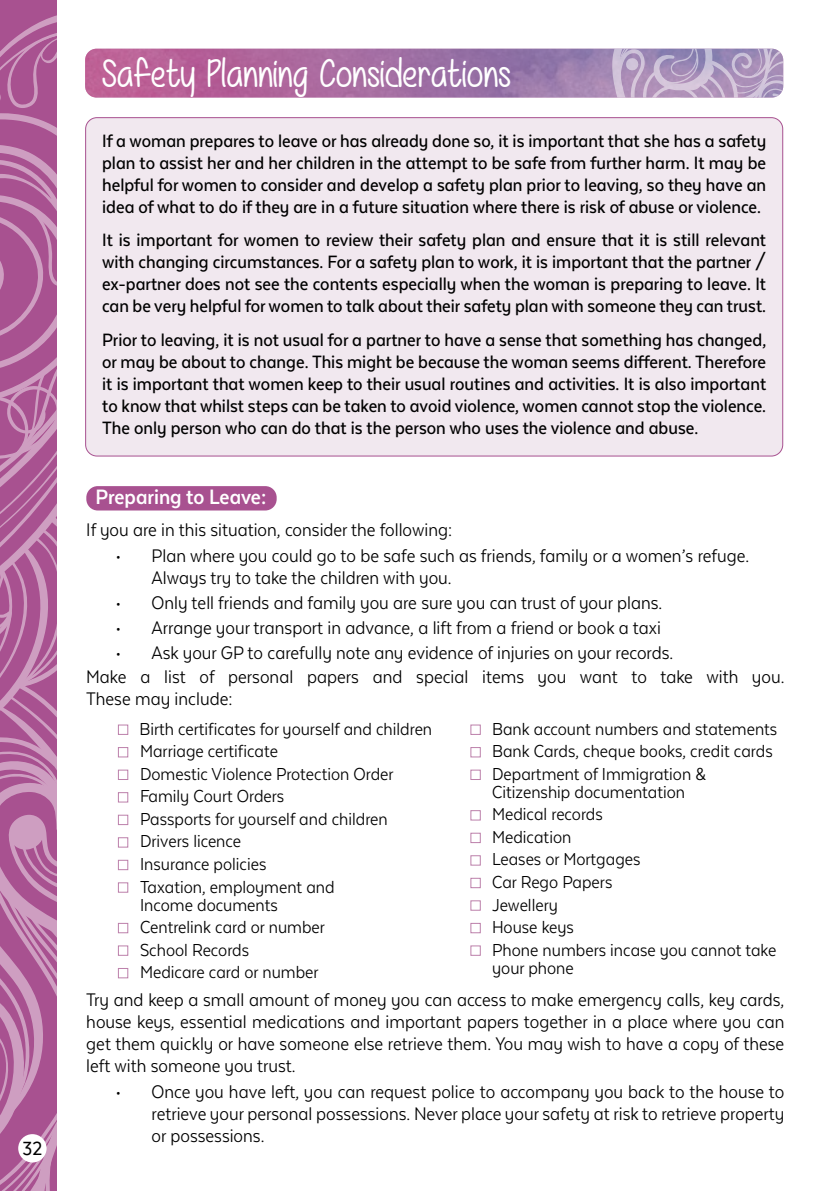
<style>
.page{position:relative;width:840px;height:1191px;background:#fff}
.page>*{position:absolute;margin:0;border:0;box-sizing:border-box;transform-origin:0 0}
.t1{font:40px "Mf Really Awesome";color:#fff}
.t2{font:700 24px "Texta Narrow Alt";color:#fff}
.t3{font:22px "Texta Narrow Alt";color:#000}
.t4{font:21px/22px "Texta Narrow Alt";color:#000}
.t5{font:500 20.6px/22px "Texta Narrow Alt";color:#000;text-align:justify}
.t6{font:20px/18px "Texta Narrow Alt";color:#000}
</style>
<div class="page">
<svg style="left:0;top:10px;width:57px;height:1181px;background:#b4699f"></svg>
<img style="left:85px;top:49px;width:501px;height:48px">
<svg style="left:586px;top:49px;width:196px;height:48px;background:#b09cc0"></svg>
<div style="left:86px;top:118px;width:696px;height:338px;background:#f1e8ef;border-radius:11px"></div>
<div style="left:118px;top:724px;width:10px;height:10px;background:#fff;border:1px solid #bc80aa"></div>
<div style="left:118px;top:747px;width:10px;height:10px;background:#fff;border:1px solid #bc80aa"></div>
<div style="left:118px;top:769px;width:10px;height:11px;background:#fff;border:1px solid #bc80aa"></div>
<div style="left:118px;top:792px;width:10px;height:10px;background:#fff;border:1px solid #bc80aa"></div>
<div style="left:118px;top:815px;width:10px;height:10px;background:#fff;border:1px solid #bc80aa"></div>
<div style="left:118px;top:837px;width:10px;height:10px;background:#fff;border:1px solid #bc80aa"></div>
<div style="left:118px;top:860px;width:10px;height:10px;background:#fff;border:1px solid #bc80aa"></div>
<div style="left:118px;top:882px;width:10px;height:10px;background:#fff;border:1px solid #bc80aa"></div>
<div style="left:118px;top:923px;width:10px;height:10px;background:#fff;border:1px solid #bc80aa"></div>
<div style="left:118px;top:945px;width:10px;height:10px;background:#fff;border:1px solid #bc80aa"></div>
<div style="left:118px;top:968px;width:10px;height:10px;background:#fff;border:1px solid #bc80aa"></div>
<div style="left:470px;top:724px;width:10px;height:10px;background:#fff;border:1px solid #bc80aa"></div>
<div style="left:470px;top:747px;width:10px;height:10px;background:#fff;border:1px solid #bc80aa"></div>
<div style="left:470px;top:769px;width:10px;height:11px;background:#fff;border:1px solid #bc80aa"></div>
<div style="left:470px;top:810px;width:10px;height:10px;background:#fff;border:1px solid #bc80aa"></div>
<div style="left:470px;top:833px;width:10px;height:10px;background:#fff;border:1px solid #bc80aa"></div>
<div style="left:470px;top:855px;width:10px;height:10px;background:#fff;border:1px solid #bc80aa"></div>
<div style="left:470px;top:878px;width:10px;height:10px;background:#fff;border:1px solid #bc80aa"></div>
<div style="left:470px;top:900px;width:10px;height:10px;background:#fff;border:1px solid #bc80aa"></div>
<div style="left:470px;top:923px;width:10px;height:10px;background:#fff;border:1px solid #bc80aa"></div>
<div style="left:470px;top:945px;width:10px;height:10px;background:#fff;border:1px solid #bc80aa"></div>
<div style="left:85px;top:485px;width:192px;height:26px;background:#a85190;border-radius:12px"></div>
<div style="left:84px;top:484px;width:194px;height:28px;border:2px solid #fff;border-radius:12px"></div>
<div style="left:18px;top:1134px;width:29px;height:28px;background:#fff;border-radius:50%"></div>
<div style="left:103px;top:57px;width:62px;height:30px;background:#bd6397"></div>
<svg style="left:181px;top:67px;width:14px;height:30px"></svg>
<svg style="left:208px;top:59px;width:13px;height:28px"></svg>
<svg style="left:227px;top:67px;width:15px;height:20px"></svg>
<svg style="left:273px;top:61px;width:4px;height:26px"></svg>
<svg style="left:293px;top:67px;width:14px;height:30px"></svg>
<svg style="left:320px;top:59px;width:15px;height:28px"></svg>
<svg style="left:380px;top:57px;width:66px;height:30px;background:#9e6ea3"></svg>
<svg style="left:462px;top:61px;width:4px;height:26px"></svg>
<p class="t3" style="left:23px;top:1136px;width:21px">32</p>
<p class="t1" style="left:166px;top:50px;width:215px">▼ ● ■■■ □■▲</p>
<p class="t1" style="left:447px;top:50px;width:65px">▼□■▲</p>
<p class="t5" style="left:102px;top:129px;width:665px">If a woman prepares to leave or has already done so, it is important that she has a safety plan to assist her and her children in the attempt to be safe from further harm. It may be helpful for women to consider and develop a safety plan prior to leaving, so they have an idea of what to do if they are in a future situation where there is risk of abuse or violence.</p>
<p class="t5" style="left:102px;top:229px;width:665px">It is important for women to review their safety plan and ensure that it is still relevant with changing circumstances. For a safety plan to work, it is important that the partner / ex-partner does not see the contents especially when the woman is preparing to leave. It can be very helpful for women to talk about their safety plan with someone they can trust.</p>
<p class="t5" style="left:102px;top:328px;width:665px">Prior to leaving, it is not usual for a partner to have a sense that something has changed, or may be about to change. This might be because the woman seems different. Therefore it is important that women keep to their usual routines and activities. It is also important to know that whilst steps can be taken to avoid violence, women cannot stop the violence.<br>The only person who can do that is the person who uses the violence and abuse.</p>
<p class="t2" style="left:95px;top:484px;width:172px">Preparing to Leave:</p>
<p class="t4" style="left:86px;top:518px;width:367px">If you are in this situation, consider the following:</p>
<p class="t4" style="left:151px;top:544px;width:599px;text-indent:-36px">• Plan where you could go to be safe such as friends, family or a women’s refuge.<br>Always try to take the children with you.</p>
<p class="t4" style="left:115px;top:591px;width:548px">• Only tell friends and family you are sure you can trust of your plans.</p>
<p class="t4" style="left:115px;top:616px;width:546px">• Arrange your transport in advance, a lift from a friend or book a taxi</p>
<p class="t4" style="left:115px;top:641px;width:559px">• Ask your GP to carefully note any evidence of injuries on your records.</p>
<p class="t4" style="left:86px;top:666px;width:699px">Make a list of personal papers and special items you want to take with you.<br>These may include:</p>
<p class="t6" style="left:139px;top:719px;width:294px">Birth certificates for yourself and children</p>
<p class="t6" style="left:140px;top:742px;width:139px">Marriage certificate</p>
<p class="t6" style="left:140px;top:764px;width:255px">Domestic Violence Protection Order</p>
<p class="t6" style="left:140px;top:787px;width:146px">Family Court Orders</p>
<p class="t6" style="left:140px;top:809px;width:249px">Passports for yourself and children</p>
<p class="t6" style="left:140px;top:832px;width:102px">Drivers licence</p>
<p class="t6" style="left:140px;top:855px;width:128px">Insurance policies</p>
<p class="t6" style="left:140px;top:877px;width:196px">Taxation, employment and<br>Income documents</p>
<p class="t6" style="left:140px;top:918px;width:186px">Centrelink card or number</p>
<p class="t6" style="left:140px;top:940px;width:110px">School Records</p>
<p class="t6" style="left:140px;top:963px;width:180px">Medicare card or number</p>
<p class="t6" style="left:492px;top:719px;width:286px">Bank account numbers and statements</p>
<p class="t6" style="left:492px;top:742px;width:282px">Bank Cards, cheque books, credit cards</p>
<p class="t6" style="left:492px;top:764px;width:215px">Department of Immigration &amp;<br>Citizenship documentation</p>
<p class="t6" style="left:492px;top:805px;width:112px">Medical records</p>
<p class="t6" style="left:492px;top:827px;width:81px">Medication</p>
<p class="t6" style="left:492px;top:850px;width:150px">Leases or Mortgages</p>
<p class="t6" style="left:492px;top:873px;width:122px">Car Rego Papers</p>
<p class="t6" style="left:492px;top:895px;width:67px">Jewellery</p>
<p class="t6" style="left:492px;top:918px;width:83px">House keys</p>
<p class="t6" style="left:492px;top:940px;width:285px">Phone numbers incase you cannot take your phone</p>
<p class="t4" style="left:86px;top:988px;width:699px;text-align:justify">Try and keep a small amount of money you can access to make emergency calls, key cards, house keys, essential medications and important papers together in a place where you can get them quickly or have someone else retrieve them. You may wish to have a copy of these left with someone you trust.</p>
<p class="t4" style="left:151px;top:1080px;width:634px;text-align:justify;text-indent:-36px">• Once you have left, you can request police to accompany you back to the house to retrieve your personal possessions. Never place your safety at risk to retrieve property or possessions.</p>
</div>
